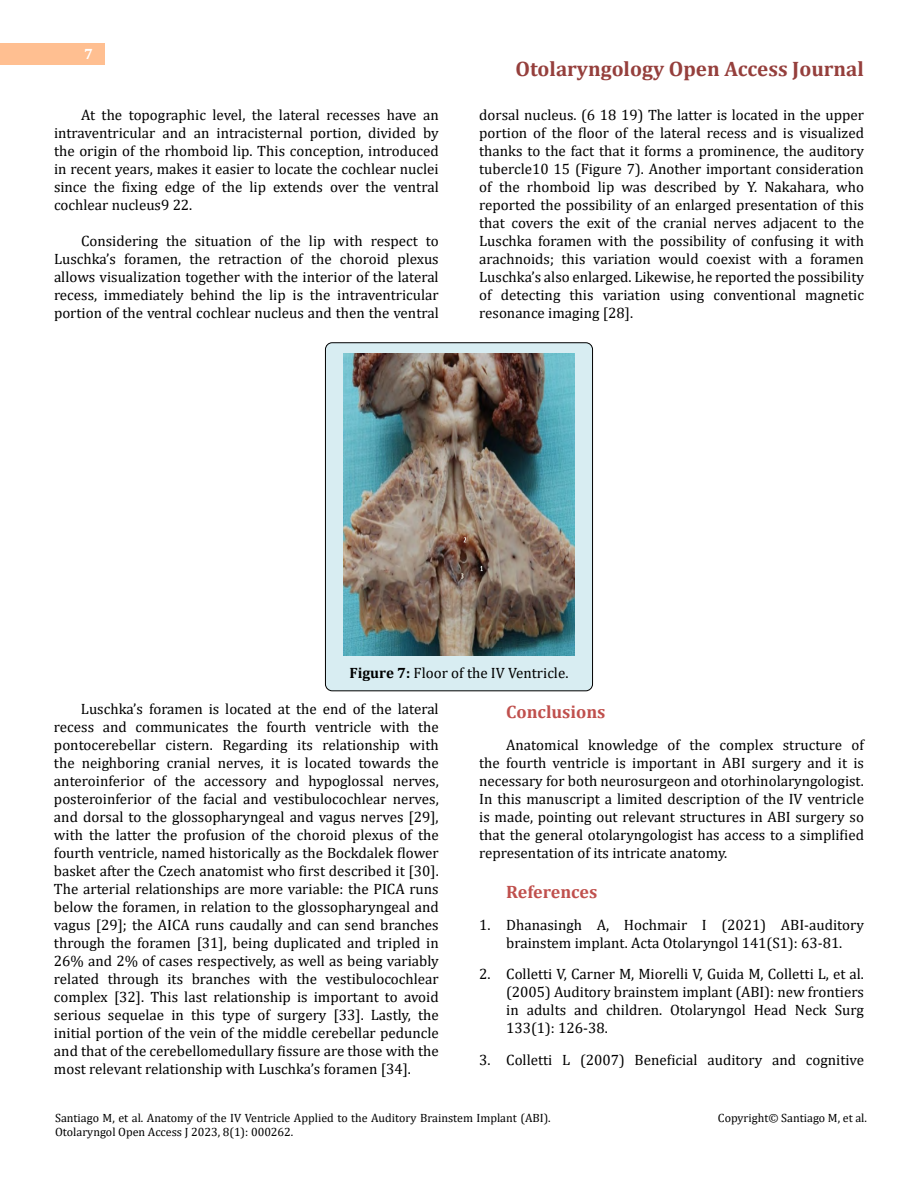
<style>
.page{position:relative;width:918px;height:1188px;background:#fff}
.page>*{position:absolute;margin:0;border:0;box-sizing:border-box;transform-origin:0 0}
.t1{font:700 21px "Cambria";color:#953f3c}
.t2{font:700 18px "Cambria";color:#c0504d}
.t3{font:15px/18px "Cambria";color:#000;text-align:justify}
.t4{font:700 15px "Cambria";color:#fff}
.t5{font:12px/14.2px "Cambria";color:#000}
.s1{font-weight:700}
</style>
<div class="page">
<div style="left:0;top:43px;width:105px;height:21px;background:#ffbf91"></div>
<div style="left:325px;top:343px;width:268px;height:348px;background:#d8edf2;border-radius:7px"></div>
<div style="left:325px;top:342px;width:268px;height:349px;border:1px solid #000;border-radius:7px"></div>
<img style="left:343px;top:354px;width:232px;height:302px">
<p class="t4" style="left:84px;top:44px;width:10px">7</p>
<p class="t3" style="left:54px;top:105px;width:386px;text-indent:27px">At the topographic level, the lateral recesses have an intraventricular and an intracisternal portion, divided by the origin of the rhomboid lip. This conception, introduced in recent years, makes it easier to locate the cochlear nuclei since the fixing edge of the lip extends over the ventral cochlear nucleus9 22.</p>
<p class="t3" style="left:54px;top:231px;width:386px;text-indent:27px">Considering the situation of the lip with respect to Luschka’s foramen, the retraction of the choroid plexus allows visualization together with the interior of the lateral recess, immediately behind the lip is the intraventricular portion of the ventral cochlear nucleus and then the ventral</p>
<h1 class="t1" style="left:516px;top:54px;width:350px">Otolaryngology Open Access Journal</h1>
<p class="t3" style="left:479px;top:105px;width:386px">dorsal nucleus. (6 18 19) The latter is located in the upper portion of the floor of the lateral recess and is visualized thanks to the fact that it forms a prominence, the auditory tubercle10 15 (Figure 7). Another important consideration of the rhomboid lip was described by Y. Nakahara, who reported the possibility of an enlarged presentation of this that covers the exit of the cranial nerves adjacent to the Luschka foramen with the possibility of confusing it with arachnoids; this variation would coexist with a foramen Luschka’s also enlarged. Likewise, he reported the possibility of detecting this variation using conventional magnetic resonance imaging [28].</p>
<p class="t3" style="left:350px;top:663px;width:220px"><span class="s1">Figure 7:</span> Floor of the IV Ventricle.</p>
<p class="t3" style="left:54px;top:699px;width:386px;text-indent:27px">Luschka’s foramen is located at the end of the lateral recess and communicates the fourth ventricle with the pontocerebellar cistern. Regarding its relationship with the neighboring cranial nerves, it is located towards the anteroinferior of the accessory and hypoglossal nerves, posteroinferior of the facial and vestibulocochlear nerves, and dorsal to the glossopharyngeal and vagus nerves [29], with the latter the profusion of the choroid plexus of the fourth ventricle, named historically as the Bockdalek flower basket after the Czech anatomist who first described it [30].<br>The arterial relationships are more variable: the PICA runs below the foramen, in relation to the glossopharyngeal and vagus [29]; the AICA runs caudally and can send branches through the foramen [31], being duplicated and tripled in 26% and 2% of cases respectively, as well as being variably related through its branches with the vestibulocochlear complex [32]. This last relationship is important to avoid serious sequelae in this type of surgery [33]. Lastly, the initial portion of the vein of the middle cerebellar peduncle and that of the cerebellomedullary fissure are those with the most relevant relationship with Luschka’s foramen [34].</p>
<p class="t2" style="left:506px;top:699px;width:101px">Conclusions</p>
<p class="t3" style="left:479px;top:735px;width:386px;text-indent:27px">Anatomical knowledge of the complex structure of the fourth ventricle is important in ABI surgery and it is necessary for both neurosurgeon and otorhinolaryngologist.<br>In this manuscript a limited description of the IV ventricle is made, pointing out relevant structures in ABI surgery so that the general otolaryngologist has access to a simplified representation of its intricate anatomy.</p>
<p class="t2" style="left:506px;top:879px;width:93px">References</p>
<p class="t3" style="left:479px;top:915px;width:386px;text-align:center">1. Dhanasingh A, Hochmair I (2021) ABI-auditory brainstem implant. Acta Otolaryngol 141(S1): 63-81.</p>
<p class="t3" style="left:506px;top:965px;width:359px;text-indent:-27px">2. Colletti V, Carner M, Miorelli V, Guida M, Colletti L, et al. (2005) Auditory brainstem implant (ABI): new frontiers in adults and children. Otolaryngol Head Neck Surg 133(1): 126-38.</p>
<p class="t3" style="left:479px;top:1050px;width:386px">3. Colletti L (2007) Beneficial auditory and cognitive</p>
<p class="t5" style="left:55px;top:1111px;width:497px">Santiago M, et al. Anatomy of the IV Ventricle Applied to the Auditory Brainstem Implant (ABI).<br>Otolaryngol Open Access J 2023, 8(1): 000262.</p>
<p class="t5" style="left:718px;top:1111px;width:151px">Copyright© Santiago M, et al.</p>
</div>
